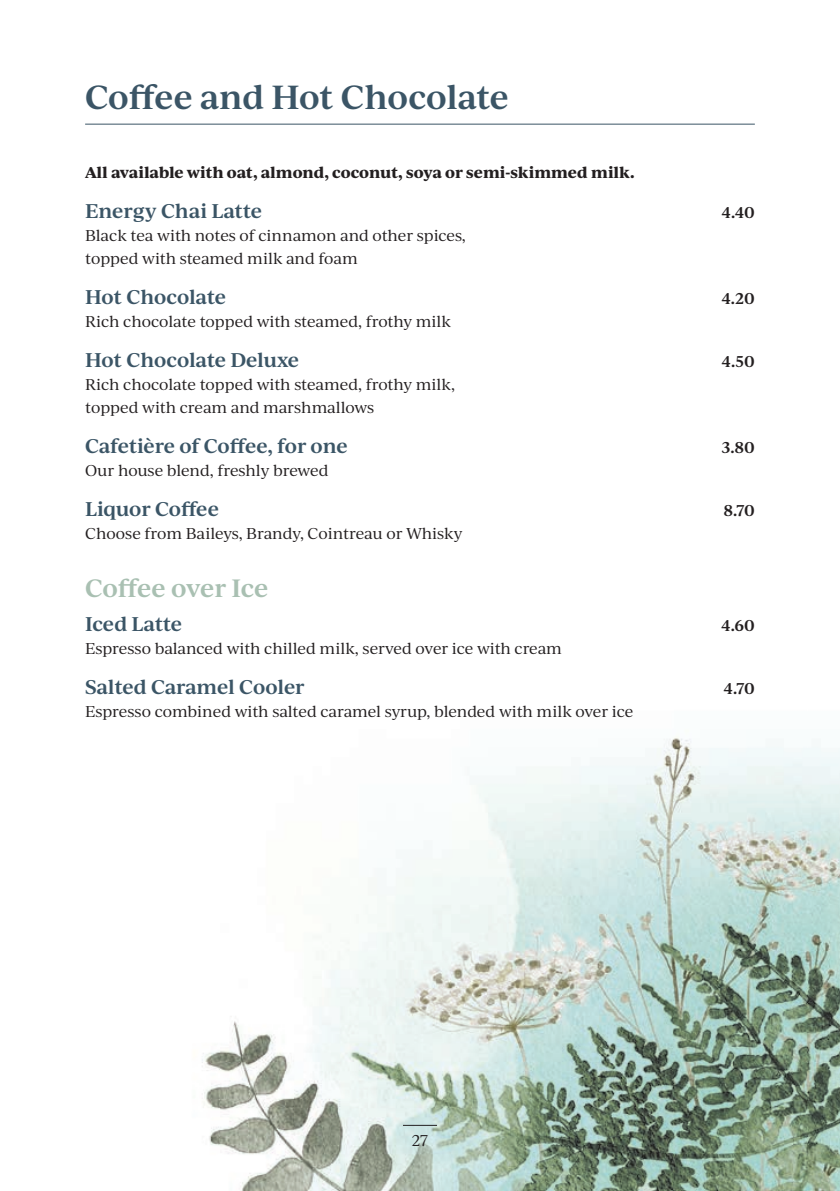
<style>
.page{position:relative;width:840px;height:1191px;background:#fff}
.page>*{position:absolute;margin:0;border:0;box-sizing:border-box;transform-origin:0 0}
.Section_Name{font:600 32px "Ivy Journal";letter-spacing:-.01em;color:#3b5566}
.Subheaders{font:600 24px "Ivy Journal";letter-spacing:-.005em;color:#a9c0b2}
.Wine_Name{font:600 19px "Ivy Journal";letter-spacing:-.01em;color:#3b5566}
.Description{font:15px/23px "Ivy Journal";color:#231f20}
.Description-2{font:700 15px "Ivy Journal";color:#231f20}
.Wine_Name-2{font:600 15px "Ivy Journal";color:#231f20}
.Page_number{font:15px "Ivy Journal";color:#231f20}
</style>
<div class="page">
<img style="left:202px;top:737px;width:637px;height:454px">
<hr style="left:403px;top:1124px;width:34px;height:1px;background:#231f20">
<hr style="left:85px;top:124px;width:669px;height:1px;background:#3b5566">
<p class="Section_Name" style="left:85px;top:74px;width:425px">Coffee and Hot Chocolate</p>
<p class="Description-2" style="left:85px;top:161px;width:550px">All available with oat, almond, coconut, soya or semi-skimmed milk.</p>
<p class="Wine_Name" style="left:85px;top:197px;width:178px">Energy Chai Latte</p>
<p class="Wine_Name-2" style="left:721px;top:201px;width:35px">4.40</p>
<p class="Description" style="left:85px;top:223px;width:382px">Black tea with notes of cinnamon and other spices, topped with steamed milk and foam</p>
<p class="Wine_Name" style="left:85px;top:283px;width:142px">Hot Chocolate</p>
<p class="Wine_Name-2" style="left:721px;top:287px;width:35px">4.20</p>
<p class="Description" style="left:85px;top:309px;width:367px">Rich chocolate topped with steamed, frothy milk</p>
<p class="Wine_Name" style="left:85px;top:346px;width:215px">Hot Chocolate Deluxe</p>
<p class="Wine_Name-2" style="left:721px;top:350px;width:35px">4.50</p>
<p class="Description" style="left:85px;top:372px;width:371px">Rich chocolate topped with steamed, frothy milk, topped with cream and marshmallows</p>
<p class="Wine_Name" style="left:85px;top:432px;width:264px">Cafetière of Coffee, for one</p>
<p class="Wine_Name-2" style="left:721px;top:436px;width:35px">3.80</p>
<p class="Description" style="left:85px;top:458px;width:245px">Our house blend, freshly brewed</p>
<p class="Wine_Name" style="left:85px;top:495px;width:135px">Liquor Coffee</p>
<p class="Wine_Name-2" style="left:723px;top:499px;width:33px">8.70</p>
<p class="Description" style="left:85px;top:521px;width:378px">Choose from Baileys, Brandy, Cointreau or Whisky</p>
<p class="Subheaders" style="left:85px;top:570px;width:184px">Coffee over Ice</p>
<p class="Wine_Name" style="left:85px;top:610px;width:98px">Iced Latte</p>
<p class="Wine_Name-2" style="left:720px;top:614px;width:35px">4.60</p>
<p class="Description" style="left:85px;top:636px;width:478px">Espresso balanced with chilled milk, served over ice with cream</p>
<p class="Wine_Name" style="left:85px;top:673px;width:221px">Salted Caramel Cooler</p>
<p class="Wine_Name-2" style="left:723px;top:677px;width:33px">4.70</p>
<p class="Description" style="left:85px;top:699px;width:549px">Espresso combined with salted caramel syrup, blended with milk over ice</p>
<p class="Page_number" style="left:411px;top:1129px;width:18px">27</p>
</div>
